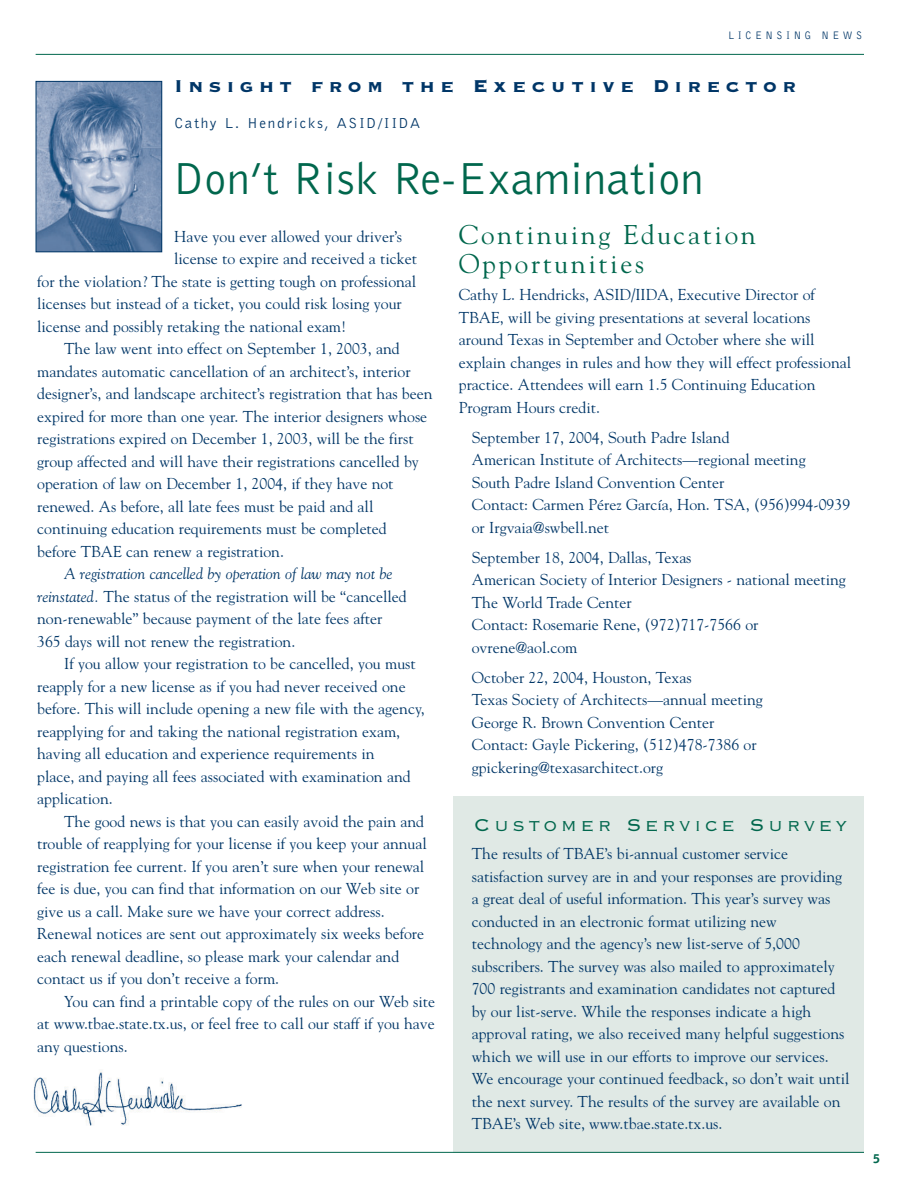
<style>
.page{position:relative;width:918px;height:1188px;background:#fff}
.page>*{position:absolute;margin:0;border:0;box-sizing:border-box;transform-origin:0 0}
.t1{font:46.5px "Bell Gothic BT";color:#01674d}
.t2{font:27px/28.5px "Goudy";letter-spacing:.1em;color:#01674d}
.t3{font:22.5px "Copperplate Thirty Three BC";letter-spacing:.245em;color:#003667}
.t4{font:22.5px "Copperplate Thirty Two BC";letter-spacing:.16em;color:#01674d}
.t5{font:15.75px/22.5px "Goudy";color:#003667}
.t6{font:15px "Bell Gothic BT";letter-spacing:.11em;color:#003667}
.t7{font:900 12px "Bell Gothic BT";color:#01674d}
.t8{font:11.25px "Bell Gothic BT";letter-spacing:.335em;color:#003667;scale:.92 1}
.s1{font-style:italic}
</style>
<div class="page">
<div style="left:454px;top:796px;width:410px;height:356px;background:#e0e9e5"></div>
<hr style="left:36px;top:1152px;width:828px;height:1px;background:#01674d">
<hr style="left:36px;top:54px;width:828px;height:1px;background:#01674d">
<img style="left:38px;top:83px;width:122px;height:167px">
<div style="left:36px;top:81px;width:126px;height:171px;border:1px solid #003667"></div>
<img style="left:33px;top:1071px;width:209px;height:55px">
<p class="t8" style="left:728px;top:31px;width:147px">LICENSING NEWS</p>
<h3 class="t3" style="left:174px;top:71px;width:624px">Insight from the Executive Director</h3>
<p class="t6" style="left:174px;top:118px;width:248px">Cathy L. Hendricks, ASID/IIDA</p>
<h1 class="t1" style="left:174px;top:162px;width:531px">Don’t Risk Re-Examination</h1>
<p class="t5" style="left:174px;top:226px;width:230px">Have you ever allowed your driver’s</p>
<p class="t5" style="left:174px;top:249px;width:244px">license to expire and received a ticket</p>
<p class="t5" style="left:37px;top:271px;width:381px">for the violation? The state is getting tough on professional</p>
<p class="t5" style="left:37px;top:294px;width:366px">licenses but instead of a ticket, you could risk losing your</p>
<p class="t5" style="left:37px;top:316px;width:311px">license and possibly retaking the national exam!</p>
<p class="t5" style="left:64px;top:339px;width:337px">The law went into effect on September 1, 2003, and</p>
<p class="t5" style="left:37px;top:361px;width:375px">mandates automatic cancellation of an architect’s, interior</p>
<p class="t5" style="left:37px;top:384px;width:397px">designer’s, and landscape architect’s registration that has been</p>
<p class="t5" style="left:37px;top:406px;width:392px">expired for more than one year. The interior designers whose</p>
<p class="t5" style="left:37px;top:429px;width:378px">registrations expired on December 1, 2003, will be the first</p>
<p class="t5" style="left:37px;top:451px;width:383px">group affected and will have their registrations cancelled by</p>
<p class="t5" style="left:37px;top:474px;width:358px">operation of law on December 1, 2004, if they have not</p>
<p class="t5" style="left:37px;top:496px;width:338px">renewed. As before, all late fees must be paid and all</p>
<p class="t5" style="left:37px;top:519px;width:351px">continuing education requirements must be completed</p>
<p class="t5" style="left:37px;top:541px;width:248px">before TBAE can renew a registration.</p>
<p class="t5" style="left:37px;top:564px;width:371px;text-indent:27px"><span class="s1">A registration cancelled by operation of law may not be reinstated.</span> The status of the registration will be “cancelled non-renewable” because payment of the late fees after 365 days will not renew the registration.</p>
<p class="t5" style="left:37px;top:654px;width:389px;text-indent:27px">If you allow your registration to be cancelled, you must reapply for a new license as if you had never received one before. This will include opening a new file with the agency, reapplying for and taking the national registration exam, having all education and experience requirements in<br>place, and paying all fees associated with examination and application.</p>
<p class="t5" style="left:37px;top:811px;width:391px;text-indent:27px">The good news is that you can easily avoid the pain and trouble of reapplying for your license if you keep your annual registration fee current. If you aren’t sure when your renewal fee is due, you can find that information on our Web site or give us a call. Make sure we have your correct address.<br>Renewal notices are sent out approximately six weeks before each renewal deadline, so please mark your calendar and contact us if you don’t receive a form.</p>
<p class="t5" style="left:37px;top:991px;width:399px;text-align:justify;text-indent:27px">You can find a printable copy of the rules on our Web site at www.tbae.state.tx.us, or feel free to call our staff if you have any questions.</p>
<h2 class="t2" style="left:459px;top:223px;width:299px">Continuing Education<br>Opportunities</h2>
<p class="t5" style="left:459px;top:285px;width:394px">Cathy L. Hendricks, ASID/IIDA, Executive Director of TBAE, will be giving presentations at several locations around Texas in September and October where she will explain changes in rules and how they will effect professional practice. Attendees will earn 1.5 Continuing Education Program Hours credit.</p>
<p class="t5" style="left:472px;top:427px;width:380px">September 17, 2004, South Padre Island<br>American Institute of Architects—regional meeting<br>South Padre Island Convention Center<br>Contact: Carmen Pérez García, Hon. TSA, (956)994-0939 or Irgvaia@swbell.net</p>
<p class="t5" style="left:472px;top:547px;width:376px">September 18, 2004, Dallas, Texas<br>American Society of Interior Designers - national meeting The World Trade Center<br>Contact: Rosemarie Rene, (972)717-7566 or ovrene@aol.com</p>
<p class="t5" style="left:472px;top:667px;width:293px">October 22, 2004, Houston, Texas<br>Texas Society of Architects—annual meeting George R. Brown Convention Center Contact: Gayle Pickering, (512)478-7386 or gpickering@texasarchitect.org</p>
<h3 class="t4" style="left:474px;top:811px;width:374px">Customer Service Survey</h3>
<p class="t5" style="left:472px;top:844px;width:379px">The results of TBAE’s bi-annual customer service satisfaction survey are in and your responses are providing a great deal of useful information. This year’s survey was conducted in an electronic format utilizing new technology and the agency’s new list-serve of 5,000 subscribers. The survey was also mailed to approximately 700 registrants and examination candidates not captured by our list-serve. While the responses indicate a high approval rating, we also received many helpful suggestions which we will use in our efforts to improve our services.<br>We encourage your continued feedback, so don’t wait until the next survey. The results of the survey are available on TBAE’s Web site, www.tbae.state.tx.us.</p>
<p class="t7" style="left:873px;top:1154px;width:8px">5</p>
</div>
